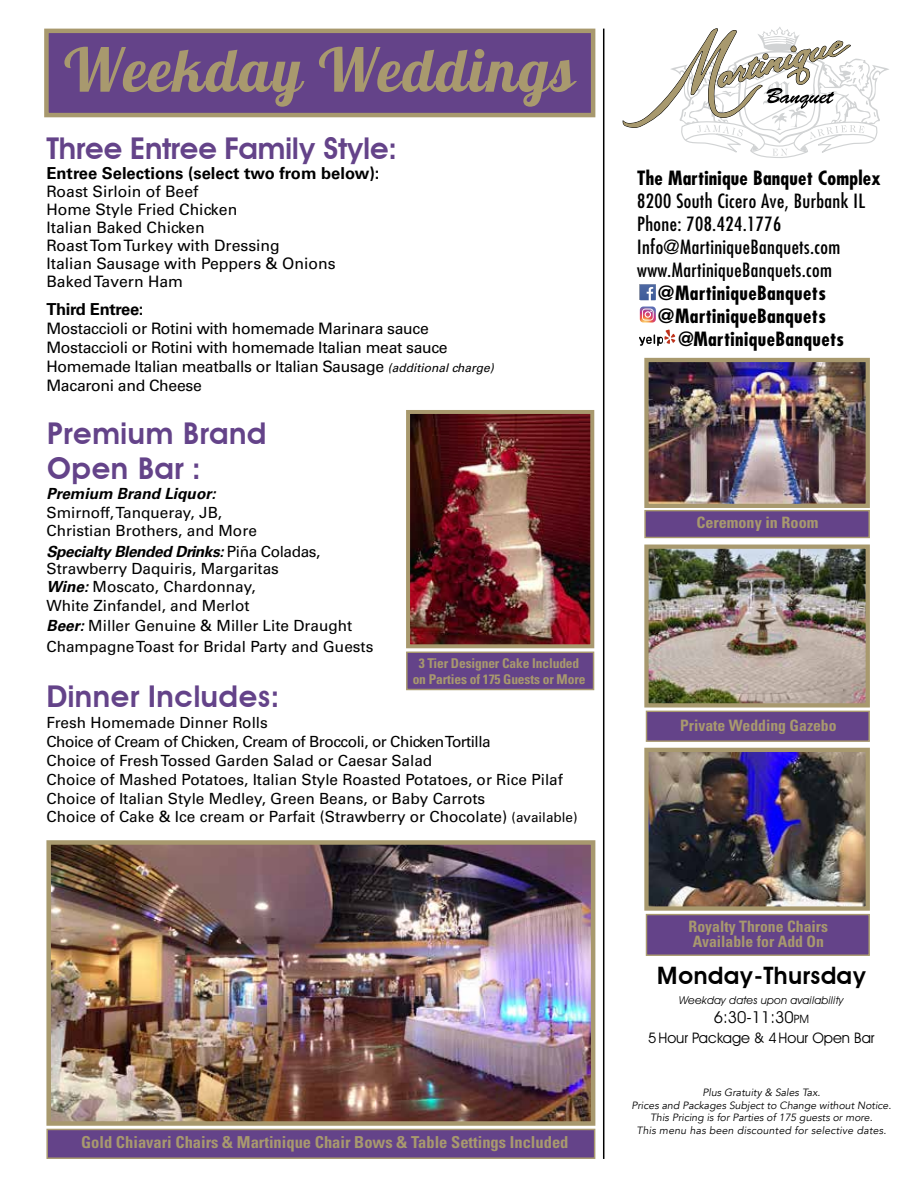
<style>
.page{position:relative;width:918px;height:1188px;background:#fff}
.page>*{position:absolute;margin:0;border:0;box-sizing:border-box;transform-origin:0 0}
.t1{font:60px "Lobster 1.4";letter-spacing:.03em;color:#a8996e}
.t2{font:600 30px/34.5px "Avant Garde";color:#644389}
.t3{font:600 30px "Avant Garde";letter-spacing:-.02em;color:#644389}
.t4{font:600 24px "Avant Garde";color:#000}
.t5{font:condensed 19.05px/23px "Futura";letter-spacing:.02em;color:#000;scale:1.05 1}
.t6{font:700 condensed 19.05px "Futura";letter-spacing:.02em;color:#000;scale:1.05 1}
.t7{font:700 condensed 19.05px "Futura";letter-spacing:.02em;color:#000}
.t8{font:700 condensed 16.5px "Univers";color:#a8996e}
.t9{font:700 16.5px "Univers";color:#000}
.t10{font:700 16.5px "Univers";letter-spacing:-.02em;color:#000}
.t11{font:16.5px "Avant Garde IT Cby BT";color:#000}
.t12{font:15.75px/18.9px "Univers";letter-spacing:-.02em;color:#000}
.t13{font:15.75px/18px "Univers";color:#000}
.t14{font:700 condensed 15.75px/14.2px "Univers";color:#a8996e}
.t15{font:15.3px/18.9px "Univers";color:#000}
.t16{font:italic 700 15.3px "Univers";color:#000}
.t17{font:14.7px "Avant Garde IT Cby BT";color:#000}
.t18{font:700 condensed 13.5px/16.2px "Univers";letter-spacing:-.01em;color:#a8996e;text-align:center}
.t19{font:italic 10.8px "Avant Garde IT Cby BT";letter-spacing:.02em;color:#000}
.t20{font:italic 10.5px/12.6px "Avenir";color:#000;text-align:center}
.s1{font-style:italic;font-size:12px}
.s2{font-weight:700;font-style:italic}
.s3{font-size:13.5px}
.s4{font-size:11.55px}
</style>
<div class="page">
<div style="left:46px;top:1129px;width:549px;height:30px;background:#644389;border:2px solid #a8996e"></div>
<div style="left:644px;top:510px;width:226px;height:28px;background:#644389;border:1px solid #a8996e"></div>
<div style="left:646px;top:711px;width:224px;height:31px;background:#644389;border:1px solid #a8996e"></div>
<div style="left:44px;top:29px;width:551px;height:88px;background:#644389;border:4px solid #a8996e"></div>
<hr style="left:603px;top:29px;width:1px;height:1130px;background:#000">
<img style="left:649px;top:550px;width:216px;height:153px">
<div style="left:644px;top:545px;width:226px;height:163px;border:4px solid #a8996e"></div>
<img style="left:649px;top:363px;width:216px;height:140px">
<div style="left:644px;top:358px;width:226px;height:150px;border:4px solid #a8996e"></div>
<img style="left:411px;top:415px;width:178px;height:228px">
<div style="left:406px;top:410px;width:188px;height:238px;border:4px solid #a8996e"></div>
<div style="left:406px;top:652px;width:188px;height:38px;background:#644389;border:1px solid #a8996e"></div>
<div style="left:646px;top:914px;width:224px;height:42px;background:#644389;border:1px solid #a8996e"></div>
<img style="left:649px;top:753px;width:216px;height:153px">
<div style="left:644px;top:748px;width:226px;height:163px;border:4px solid #a8996e"></div>
<img style="left:51px;top:845px;width:539px;height:276px">
<div style="left:46px;top:840px;width:549px;height:286px;border:4px solid #a8996e"></div>
<svg style="left:623px;top:27px;width:266px;height:131px"></svg>
<svg style="left:640px;top:284px;width:16px;height:16px"></svg>
<svg style="left:639px;top:307px;width:37px;height:39px"></svg>
<h1 class="t1" style="left:64px;top:32px;width:512px">Weekday Weddings</h1>
<h2 class="t3" style="left:46px;top:131px;width:352px">Three Entree Family Style:</h2>
<p class="t9" style="left:46px;top:163px;width:335px">Entree Selections (select two from below):</p>
<p class="t13" style="left:46px;top:182px;width:291px">Roast Sirloin of Beef<br>Home Style Fried Chicken<br>Italian Baked Chicken<br>Roast Tom Turkey with Dressing<br>Italian Sausage with Peppers &amp; Onions<br>Baked Tavern Ham</p>
<p class="t10" style="left:46px;top:300px;width:98px">Third Entree:</p>
<p class="t12" style="left:46px;top:319px;width:449px">Mostaccioli or Rotini with homemade Marinara sauce Mostaccioli or Rotini with homemade Italian meat sauce Homemade Italian meatballs or Italian Sausage <span class="s1">(additional charge)<br></span>Macaroni and Cheese</p>
<h2 class="t2" style="left:46px;top:417px;width:222px">Premium Brand<br>Open Bar :</h2>
<p class="t16" style="left:46px;top:485px;width:171px">Premium Brand Liquor:</p>
<p class="t15" style="left:46px;top:504px;width:212px;line-height:18px">Smirnoff, Tanqueray, JB,<br>Christian Brothers, and More</p>
<p class="t15" style="left:46px;top:544px;width:276px;line-height:16.5px"><span class="s2">Specialty Blended Drinks:</span> Piña Coladas,<br>Strawberry Daquiris, Margaritas</p>
<p class="t15" style="left:46px;top:578px;width:211px;line-height:18.5px"><span class="s2">Wine:</span> Moscato, Chardonnay,<br>White Zinfandel, and Merlot</p>
<p class="t15" style="left:46px;top:616px;width:328px;line-height:20.9px"><span class="s2">Beer:</span> Miller Genuine &amp; Miller Lite Draught<br>Champagne Toast for Bridal Party and Guests</p>
<h2 class="t2" style="left:46px;top:679px;width:234px">Dinner Includes:</h2>
<p class="t15" style="left:46px;top:713px;width:533px">Fresh Homemade Dinner Rolls<br>Choice of Cream of Chicken, Cream of Broccoli, or Chicken Tortilla<br>Choice of Fresh Tossed Garden Salad or Caesar Salad<br>Choice of Mashed Potatoes, Italian Style Roasted Potatoes, or Rice Pilaf Choice of Italian Style Medley, Green Beans, or Baby Carrots<br>Choice of Cake &amp; Ice cream or Parfait (Strawberry or Chocolate) <span class="s3">(available)</span></p>
<p class="t18" style="left:413px;top:655px;width:174px">3 Tier Designer Cake Included on Parties of 175 Guests or More</p>
<p class="t8" style="left:81px;top:1132px;width:489px">Gold Chiavari Chairs &amp; Martinique Chair Bows &amp; Table Settings Included</p>
<p class="t6" style="left:637px;top:166px;width:234px">The Martinique Banquet Complex</p>
<p class="t5" style="left:637px;top:189px;width:219px">8200 South Cicero Ave, Burbank IL<br>Phone: 708.424.1776<br>Info@MartiniqueBanquets.com www.MartiniqueBanquets.com</p>
<p class="t6" style="left:658px;top:281px;width:161px">@MartiniqueBanquets</p>
<p class="t6" style="left:658px;top:304px;width:161px">@MartiniqueBanquets</p>
<p class="t7" style="left:678px;top:327px;width:168px">@MartiniqueBanquets</p>
<p class="t14" style="left:696px;top:515px;width:124px">Ceremony in Room</p>
<p class="t14" style="left:680px;top:718px;width:158px">Private Wedding Gazebo</p>
<p class="t14" style="left:689px;top:919px;width:141px">Royalty Throne Chairs<br>Available for Add On</p>
<h3 class="t4" style="left:657px;top:961px;width:211px">Monday-Thursday</h3>
<p class="t19" style="left:679px;top:993px;width:166px">Weekday dates upon availability</p>
<p class="t11" style="left:714px;top:1007px;width:97px">6:30-11:30<span class="s4">pm</span></p>
<p class="t17" style="left:648px;top:1029px;width:228px">5 Hour Package &amp; 4 Hour Open Bar</p>
<p class="t20" style="left:631px;top:1087px;width:261px">Plus Gratuity &amp; Sales Tax.<br>Prices and Packages Subject to Change without Notice.<br>This Pricing is for Parties of 175 guests or more.<br>This menu has been discounted for selective dates.</p>
</div>
